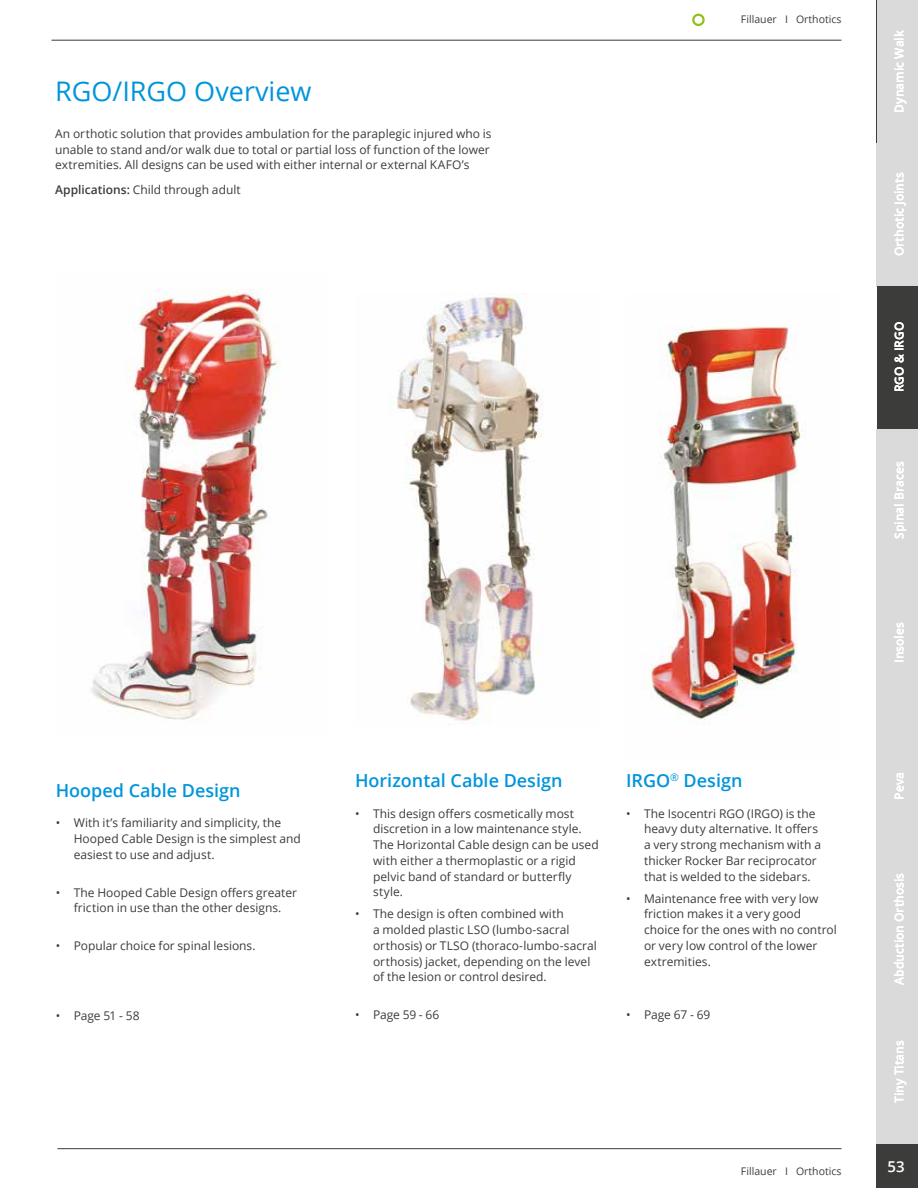
<style>
.page{position:relative;width:918px;height:1188px;background:#fff}
.page>*{position:absolute;margin:0;border:0;box-sizing:border-box;transform-origin:0 0}
.t1{font:27px "Open Sans";color:#0095db}
.t2{font:600 18px "Open Sans";color:#0095db}
.t3{font:600 15px "Open Sans";color:#fff}
.t4{font:12px/15.8px "Open Sans";color:#3c3c3b}
.t5{font:600 12px "Open Sans";color:#fff}
.t6{font:10.5px "Open Sans";color:#3c3c3b}
.s1{font-weight:600}
</style>
<div class="page">
<img style="left:396px;top:294px;width:147px;height:427px">
<img style="left:91px;top:289px;width:189px;height:433px">
<img style="left:643px;top:326px;width:161px;height:397px">
<div style="left:692px;top:14px;width:13px;height:12px;border:2px solid #92c020;border-radius:50%"></div>
<hr style="left:51px;top:40px;width:790px;height:1px;background:#3c3c3b">
<hr style="left:57px;top:1148px;width:784px;height:1px;background:#3c3c3b">
<div style="left:877px;top:1143px;width:41px;height:45px;background:#3c3c3b"></div>
<div style="left:877px;top:0;width:41px;height:143px;background:#dadada"></div>
<div style="left:877px;top:143px;width:41px;height:143px;background:#dadada"></div>
<div style="left:877px;top:286px;width:41px;height:143px;background:#3c3c3b"></div>
<div style="left:877px;top:429px;width:41px;height:143px;background:#dadada"></div>
<div style="left:877px;top:572px;width:41px;height:143px;background:#dadada"></div>
<div style="left:877px;top:715px;width:41px;height:143px;background:#dadada"></div>
<div style="left:877px;top:858px;width:41px;height:143px;background:#dadada"></div>
<div style="left:877px;top:1001px;width:41px;height:143px;background:#dadada"></div>
<h1 class="t1" style="left:55px;top:73px;width:258px">RGO/IRGO Overview</h1>
<p class="t4" style="left:55px;top:125px;width:438px">An orthotic solution that provides ambulation for the paraplegic injured who is unable to stand and/or walk due to total or partial loss of function of the lower extremities. All designs can be used with either internal or external KAFO’s</p>
<p class="t4" style="left:55px;top:181px;width:187px"><span class="s1">Applications:</span> Child through adult</p>
<p class="t6" style="left:741px;top:12px;width:102px">Fillauer I Orthotics</p>
<p class="t5" style="left:891px;top:113px;width:84px;rotate:-90deg">Dynamic Walk</p>
<p class="t5" style="left:891px;top:256px;width:85px;rotate:-90deg">Orthotic Joints</p>
<p class="t5" style="left:891px;top:392px;width:72px;rotate:-90deg">RGO &amp; IRGO</p>
<p class="t5" style="left:891px;top:539px;width:79px;rotate:-90deg">Spinal Braces</p>
<p class="t5" style="left:891px;top:663px;width:42px;rotate:-90deg">Insoles</p>
<h2 class="t2" style="left:56px;top:778px;width:186px">Hooped Cable Design</h2>
<p class="t4" style="left:74px;top:815px;width:229px;text-indent:-18px">• With it’s familiarity and simplicity, the<br>Hooped Cable Design is the simplest and easiest to use and adjust.</p>
<p class="t4" style="left:56px;top:884px;width:243px;text-align:center">• The Hooped Cable Design offers greater friction in use than the other designs.</p>
<p class="t4" style="left:56px;top:938px;width:201px">• Popular choice for spinal lesions.</p>
<p class="t4" style="left:56px;top:1007px;width:85px">• Page 51 - 58</p>
<h2 class="t2" style="left:355px;top:768px;width:209px">Horizontal Cable Design</h2>
<p class="t4" style="left:373px;top:805px;width:227px;text-indent:-18px">• This design offers cosmetically most discretion in a low maintenance style.<br>The Horizontal Cable design can be used with either a thermoplastic or a rigid pelvic band of standard or butterfly style.</p>
<p class="t4" style="left:373px;top:906px;width:225px;text-indent:-18px">• The design is often combined with<br>a molded plastic LSO (lumbo-sacral orthosis) or TLSO (thoraco-lumbo-sacral orthosis) jacket, depending on the level of the lesion or control desired.</p>
<p class="t4" style="left:355px;top:1007px;width:86px">• Page 59 - 66</p>
<h2 class="t2" style="left:626px;top:768px;width:118px">IRGO<sup>®</sup> Design</h2>
<p class="t4" style="left:644px;top:805px;width:179px;text-indent:-18px">• The Isocentri RGO (IRGO) is the heavy duty alternative. It offers a very strong mechanism with a thicker Rocker Bar reciprocator that is welded to the sidebars.</p>
<p class="t4" style="left:644px;top:890px;width:194px;text-indent:-18px">• Maintenance free with very low friction makes it a very good choice for the ones with no control or very low control of the lower extremities.</p>
<p class="t4" style="left:626px;top:1007px;width:86px">• Page 67 - 69</p>
<p class="t5" style="left:891px;top:800px;width:29px;rotate:-90deg">Peva</p>
<p class="t5" style="left:891px;top:985px;width:113px;rotate:-90deg">Abduction Orthosis</p>
<p class="t5" style="left:891px;top:1103px;width:64px;rotate:-90deg">Tiny Titans</p>
<p class="t6" style="left:741px;top:1164px;width:102px">Fillauer I Orthotics</p>
<p class="t3" style="left:888px;top:1156px;width:19px">53</p>
</div>
